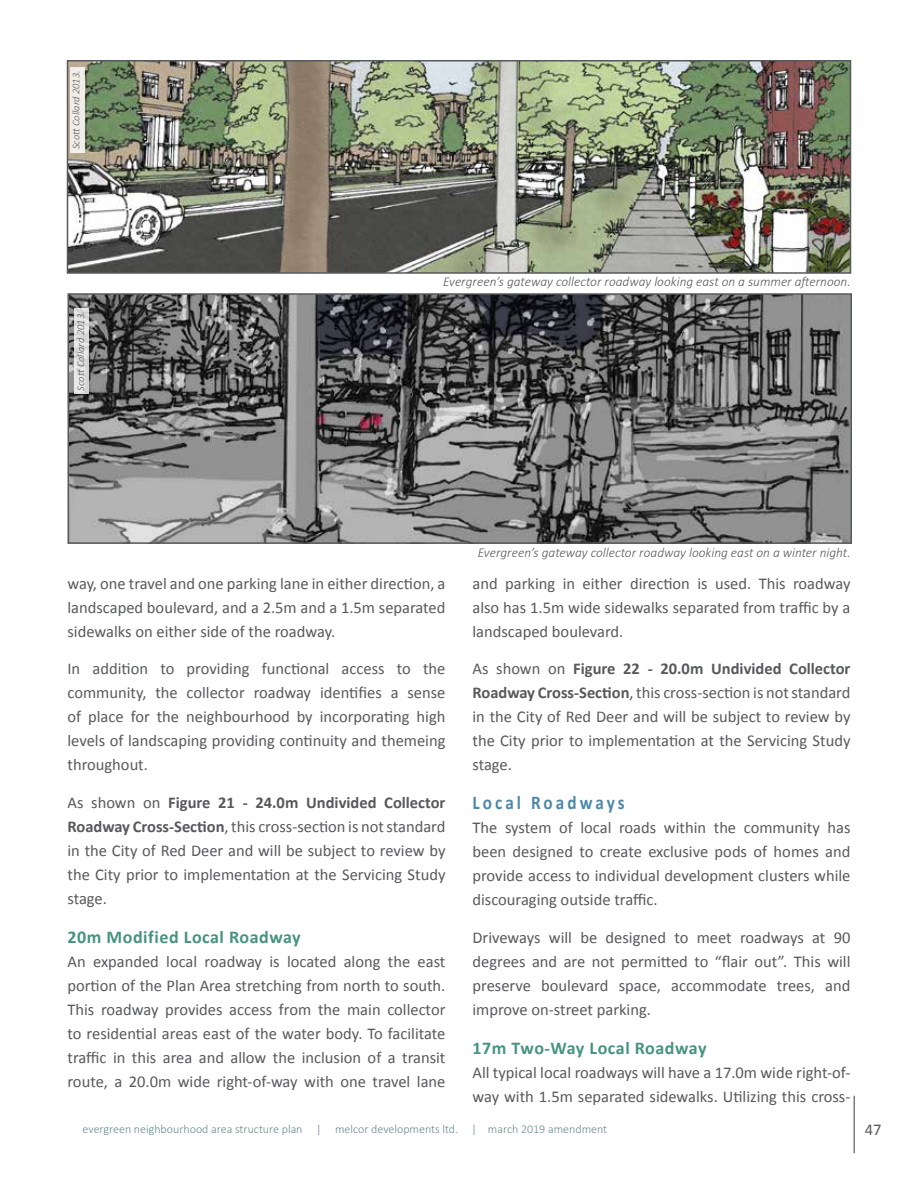
<style>
.page{position:relative;width:918px;height:1188px;background:#fff}
.page>*{position:absolute;margin:0;border:0;box-sizing:border-box;transform-origin:0 0}
.t1{font:700 19.5px "Calibri";letter-spacing:.18em;color:#4e88a8;scale:.88 1}
.t2{font:700 18px "Calibri";letter-spacing:.03em;color:#479380}
.t3{font:16.5px/24px "Calibri";color:#58595b;text-align:justify}
.t4{font:italic 300 13.5px "Calibri";color:#58595b}
.t5{font:300 12px "Calibri";color:#68878d}
.t6{font:italic 300 10.5px "Calibri";color:#58595b}
.s1{font-weight:700}
</style>
<div class="page">
<img style="left:70px;top:63px;width:778px;height:208px">
<div style="left:67px;top:60px;width:784px;height:214px;border:2px solid #58595b"></div>
<img style="left:71px;top:296px;width:778px;height:245px">
<div style="left:68px;top:293px;width:784px;height:251px;border:2px solid #58595b"></div>
<div style="left:70px;top:67px;width:14px;height:86px;background:#f1eee9"></div>
<svg style="left:74px;top:308px;width:15px;height:86px"></svg>
<hr style="left:853px;top:1096px;width:2px;height:57px;background:#797b7a">
<p class="t6" style="left:70px;top:149px;width:81px;rotate:-90deg">Scott Collard 2013.</p>
<p class="t6" style="left:74px;top:391px;width:81px;rotate:-90deg">Scott Collard 2013.</p>
<p class="t4" style="left:443px;top:273px;width:409px">Evergreen’s gateway collector roadway looking east on a summer afternoon.</p>
<p class="t3" style="left:68px;top:571px;width:380px">way, one travel and one parking lane in either direction, a landscaped boulevard, and a 2.5m and a 1.5m separated sidewalks on either side of the roadway.</p>
<p class="t3" style="left:68px;top:657px;width:380px">In addition to providing functional access to the community, the collector roadway identifies a sense of place for the neighbourhood by incorporating high levels of landscaping providing continuity and themeing throughout.</p>
<p class="t3" style="left:68px;top:790px;width:379px">As shown on <span class="s1">Figure 21 - 24.0m Undivided Collector Roadway Cross-Section</span>, this cross-section is not standard in the City of Red Deer and will be subject to review by the City prior to implementation at the Servicing Study stage.</p>
<p class="t2" style="left:68px;top:925px;width:235px">20m Modified Local Roadway</p>
<p class="t3" style="left:68px;top:949px;width:380px">An expanded local roadway is located along the east portion of the Plan Area stretching from north to south.<br>This roadway provides access from the main collector to residential areas east of the water body. To facilitate traffic in this area and allow the inclusion of a transit route, a 20.0m wide right-of-way with one travel lane</p>
<p class="t4" style="left:478px;top:544px;width:374px">Evergreen’s gateway collector roadway looking east on a winter night.</p>
<p class="t3" style="left:472px;top:571px;width:380px">and parking in either direction is used. This roadway also has 1.5m wide sidewalks separated from traffic by a landscaped boulevard.</p>
<p class="t3" style="left:472px;top:657px;width:379px">As shown on <span class="s1">Figure 22 - 20.0m Undivided Collector Roadway Cross-Section</span>, this cross-section is not standard in the City of Red Deer and will be subject to review by the City prior to implementation at the Servicing Study stage.</p>
<p class="t1" style="left:472px;top:790px;width:174px">Local Roadways</p>
<p class="t3" style="left:472px;top:816px;width:379px">The system of local roads within the community has been designed to create exclusive pods of homes and provide access to individual development clusters while discouraging outside traffic.</p>
<p class="t3" style="left:472px;top:925px;width:380px">Driveways will be designed to meet roadways at 90 degrees and are not permitted to “flair out”. This will preserve boulevard space, accommodate trees, and improve on-street parking.</p>
<p class="t2" style="left:472px;top:1036px;width:236px">17m Two-Way Local Roadway</p>
<p class="t3" style="left:472px;top:1060px;width:379px">All typical local roadways will have a 17.0m wide right-of&shy;way with 1.5m separated sidewalks. Utilizing this cross-</p>
<p class="t5" style="left:83px;top:1122px;width:526px">evergreen neighbourhood area structure plan | melcor developments ltd. | march 2019 amendment</p>
<p class="t3" style="left:865px;top:1118px;width:18px">47</p>
</div>
